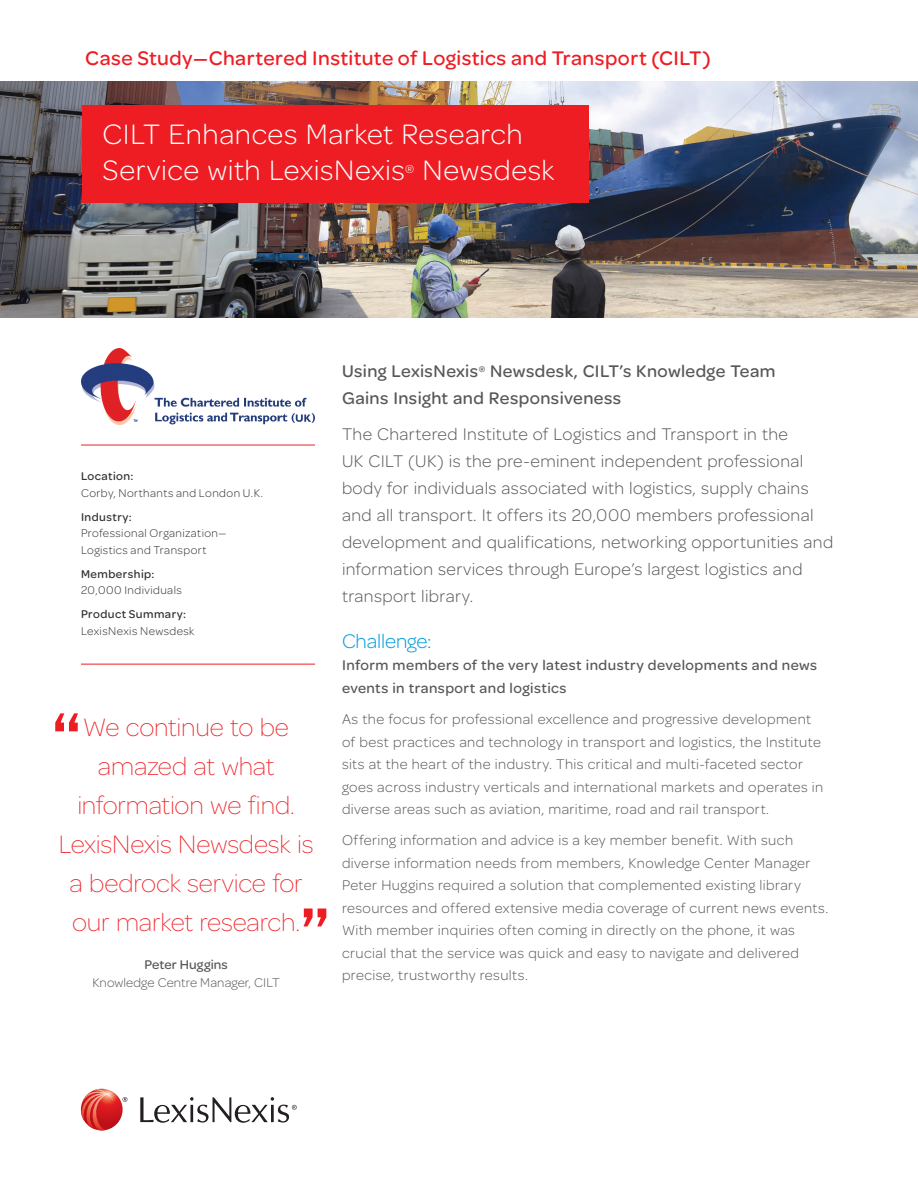
<style>
.page{position:relative;width:918px;height:1188px;background:#fff}
.page>*{position:absolute;margin:0;border:0;box-sizing:border-box;transform-origin:0 0}
.t1{font:74.25px "Trade Gothic Bold Cond Twenty";color:#ee1d23}
.BodyCopy{font:300 30px/36px "Omnes";letter-spacing:.015em;color:#fff}
.PullQuote{font:200 27px/39px "Omnes";letter-spacing:-.01em;color:#ee1d23;text-align:center}
.t2{font:500 21px "Omnes";letter-spacing:.02em;color:#ee1d23}
.subhead{font:300 21px "Omnes";letter-spacing:-.005em;color:#009cda}
.Intro{font:300 18px/27px "Omnes";letter-spacing:.02em;color:#57585a}
.Intro-2{font:500 18px/27px "Omnes";letter-spacing:.02em;color:#57585a}
.BodyCopy-2{font:300 15px/22.5px "Omnes";letter-spacing:.03em;color:#57585a}
.Intro-3{font:500 15px/22.5px "Omnes";letter-spacing:.03em;color:#57585a}
.Attribution{font:300 13.5px/18px "Omnes";letter-spacing:.01em;color:#57585a;text-align:center}
.BodyCopy-3{font:300 12.3px "Omnes";color:#fff}
.t3{font:300 12px/16.5px "Omnes";letter-spacing:.035em;color:#312f30}
.s1{font-weight:500}
</style>
<div class="page">
<img style="left:81px;top:349px;width:234px;height:76px">
<img style="left:0;top:81px;width:918px;height:237px">
<hr style="left:81px;top:445px;width:234px;height:1px;background:#ee1d23">
<hr style="left:81px;top:664px;width:234px;height:1px;background:#ee1d23">
<div style="left:82px;top:105px;width:507px;height:97px;background:#ee1d23"></div>
<svg style="left:123px;top:1097px;width:4px;height:5px"></svg>
<svg style="left:140px;top:1097px;width:157px;height:26px"></svg>
<svg style="left:81px;top:1089px;width:42px;height:41px"></svg>
<svg style="left:81px;top:1089px;width:34px;height:41px"></svg>
<p class="t2" style="left:85px;top:43px;width:627px">Case Study—Chartered Institute of Logistics and Transport (CILT)</p>
<p class="BodyCopy" style="left:103px;top:116px;width:422px">CILT Enhances Market Research<br>Service with LexisNexis</p>
<p class="BodyCopy-3" style="left:405px;top:161px;width:11px">®</p>
<p class="BodyCopy" style="left:422px;top:152px;width:134px">Newsdesk</p>
<p class="t3" style="left:81px;top:468px;width:184px"><span class="s1">Location:<br></span>Corby, Northants and London U.K.</p>
<p class="t3" style="left:81px;top:508px;width:147px"><span class="s1">Industry:<br></span>Professional Organization—<br>Logistics and Transport</p>
<p class="t3" style="left:81px;top:565px;width:102px"><span class="s1">Membership:<br></span>20,000 Individuals</p>
<p class="t3" style="left:81px;top:606px;width:115px"><span class="s1">Product Summary:<br></span>LexisNexis Newsdesk</p>
<p class="t1" style="left:50px;top:696px;width:34px">“</p>
<p class="PullQuote" style="left:59px;top:707px;width:256px">We continue to be amazed at what information we find.<br>LexisNexis Newsdesk is a bedrock service for our market research.</p>
<p class="Attribution" style="left:92px;top:955px;width:189px"><span class="s1">Peter Huggins<br></span>Knowledge Centre Manager, CILT</p>
<p class="t1" style="left:299px;top:891px;width:34px">”</p>
<p class="Intro-2" style="left:342px;top:357px;width:435px">Using LexisNexis<sup>®</sup> Newsdesk, CILT’s Knowledge Team<br>Gains Insight and Responsiveness</p>
<p class="Intro" style="left:342px;top:420px;width:493px">The Chartered Institute of Logistics and Transport in the<br>UK CILT (UK) is the pre-eminent independent professional body for individuals associated with logistics, supply chains and all transport. It offers its 20,000 members professional development and qualifications, networking opportunities and information services through Europe’s largest logistics and transport library.</p>
<p class="subhead" style="left:342px;top:627px;width:91px">Challenge:</p>
<p class="Intro-3" style="left:342px;top:653px;width:477px">Inform members of the very latest industry developments and news events in transport and logistics</p>
<p class="BodyCopy-2" style="left:342px;top:707px;width:483px">As the focus for professional excellence and progressive development of best practices and technology in transport and logistics, the Institute sits at the heart of the industry. This critical and multi-faceted sector goes across industry verticals and international markets and operates in diverse areas such as aviation, maritime, road and rail transport.</p>
<p class="BodyCopy-2" style="left:342px;top:829px;width:488px">Offering information and advice is a key member benefit. With such diverse information needs from members, Knowledge Center Manager Peter Huggins required a solution that complemented existing library resources and offered extensive media coverage of current news events.<br>With member inquiries often coming in directly on the phone, it was crucial that the service was quick and easy to navigate and delivered precise, trustworthy results.</p>
</div>
